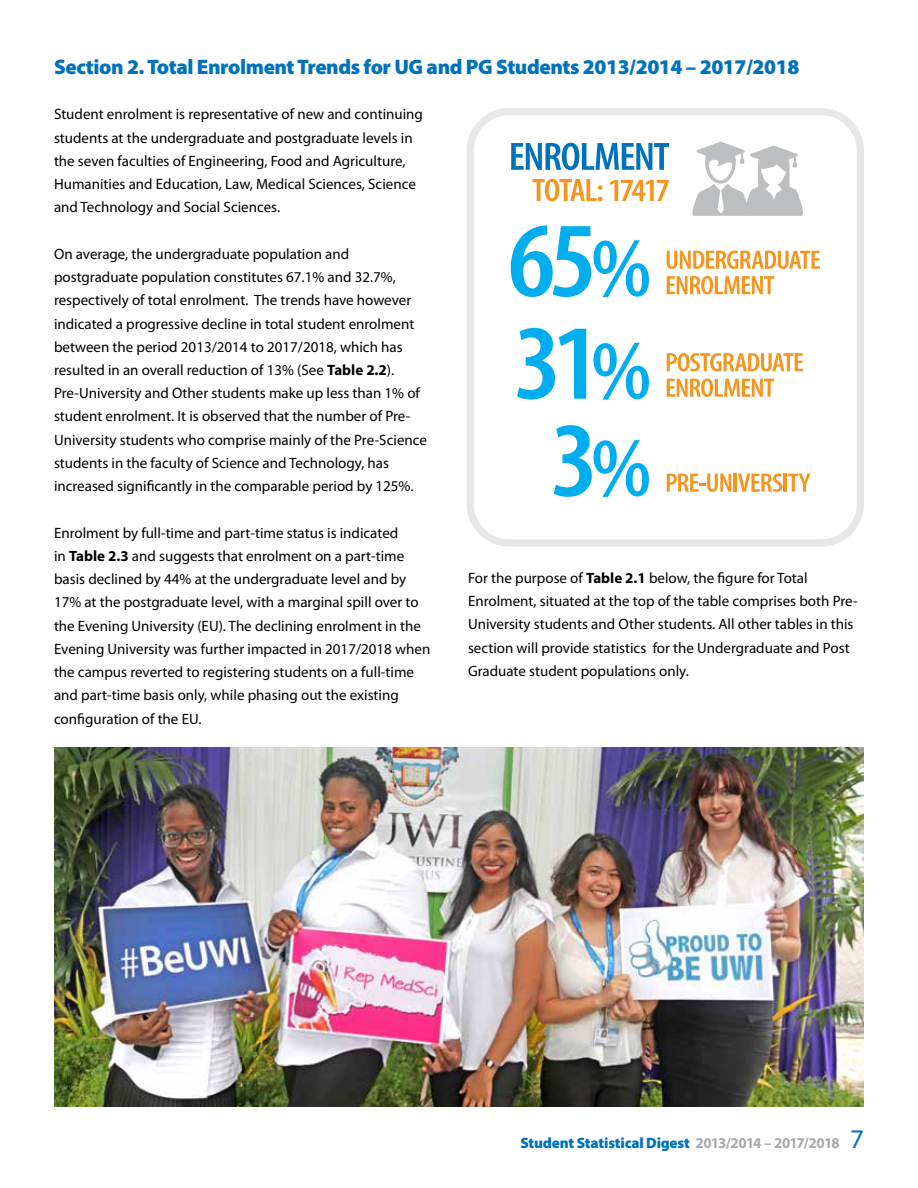
<style>
.page{position:relative;width:918px;height:1188px;background:#fff}
.page>*{position:absolute;margin:0;border:0;box-sizing:border-box;transform-origin:0 0}
.t1{font:900 21px "Myriad Pro";letter-spacing:-.02em;color:#0072bc}
.t2{font:15px/23.2px "Myriad Pro";color:#000}
.t3{font:900 15px "Myriad Pro";letter-spacing:-.01em;color:#0072bc}
.s1{font-weight:700}
.s2{font-weight:700;color:#a7a9ac}
.s3{font-weight:400;font-size:27px}
</style>
<div class="page">
<div style="left:467px;top:108px;width:397px;height:439px;border:7px solid #e6e7e8;border-radius:39px"></div>
<svg style="left:511px;top:143px;width:158px;height:27px"></svg>
<svg style="left:532px;top:179px;width:70px;height:22px"></svg>
<svg style="left:610px;top:180px;width:59px;height:21px"></svg>
<svg style="left:511px;top:225px;width:138px;height:72px"></svg>
<svg style="left:667px;top:251px;width:153px;height:18px"></svg>
<svg style="left:667px;top:276px;width:107px;height:18px"></svg>
<svg style="left:517px;top:328px;width:69px;height:72px"></svg>
<svg style="left:594px;top:343px;width:55px;height:57px"></svg>
<svg style="left:667px;top:353px;width:136px;height:19px"></svg>
<svg style="left:667px;top:378px;width:107px;height:19px"></svg>
<svg style="left:554px;top:425px;width:95px;height:72px"></svg>
<svg style="left:667px;top:474px;width:64px;height:18px"></svg>
<hr style="left:734px;top:474px;width:3px;height:18px;background:#f7941e">
<svg style="left:738px;top:473px;width:44px;height:19px"></svg>
<hr style="left:784px;top:474px;width:3px;height:18px;background:#f7941e">
<svg style="left:788px;top:474px;width:23px;height:18px"></svg>
<svg style="left:692px;top:142px;width:111px;height:74px"></svg>
<img style="left:54px;top:747px;width:810px;height:360px">
<h1 class="t1" style="left:54px;top:53px;width:747px">Section 2. Total Enrolment Trends for UG and PG Students 2013/2014 – 2017/2018</h1>
<p class="t2" style="left:54px;top:102px;width:371px">Student enrolment is representative of new and continuing students at the undergraduate and postgraduate levels in the seven faculties of Engineering, Food and Agriculture, Humanities and Education, Law, Medical Sciences, Science and Technology and Social Sciences.</p>
<p class="t2" style="left:54px;top:242px;width:374px">On average, the undergraduate population and postgraduate population constitutes 67.1% and 32.7%, respectively of total enrolment. The trends have however indicated a progressive decline in total student enrolment between the period 2013/2014 to 2017/2018, which has resulted in an overall reduction of 13% (See <span class="s1">Table 2.2</span>).<br>Pre-University and Other students make up less than 1% of student enrolment. It is observed that the number of Pre-University students who comprise mainly of the Pre-Science students in the faculty of Science and Technology, has increased significantly in the comparable period by 125%.</p>
<p class="t2" style="left:54px;top:521px;width:378px">Enrolment by full-time and part-time status is indicated<br>in <span class="s1">Table 2.3</span> and suggests that enrolment on a part-time basis declined by 44% at the undergraduate level and by 17% at the postgraduate level, with a marginal spill over to the Evening University (EU). The declining enrolment in the Evening University was further impacted in 2017/2018 when the campus reverted to registering students on a full-time and part-time basis only, while phasing out the existing configuration of the EU.</p>
<p class="t2" style="left:468px;top:566px;width:391px">For the purpose of <span class="s1">Table 2.1</span> below, the figure for Total Enrolment, situated at the top of the table comprises both Pre-University students and Other students. All other tables in this section will provide statistics for the Undergraduate and Post Graduate student populations only.</p>
<p class="t3" style="left:520px;top:1133px;width:345px">Student Statistical Digest <span class="s2">2013/2014 – 2017/2018</span> <span class="s3">7</span></p>
</div>
